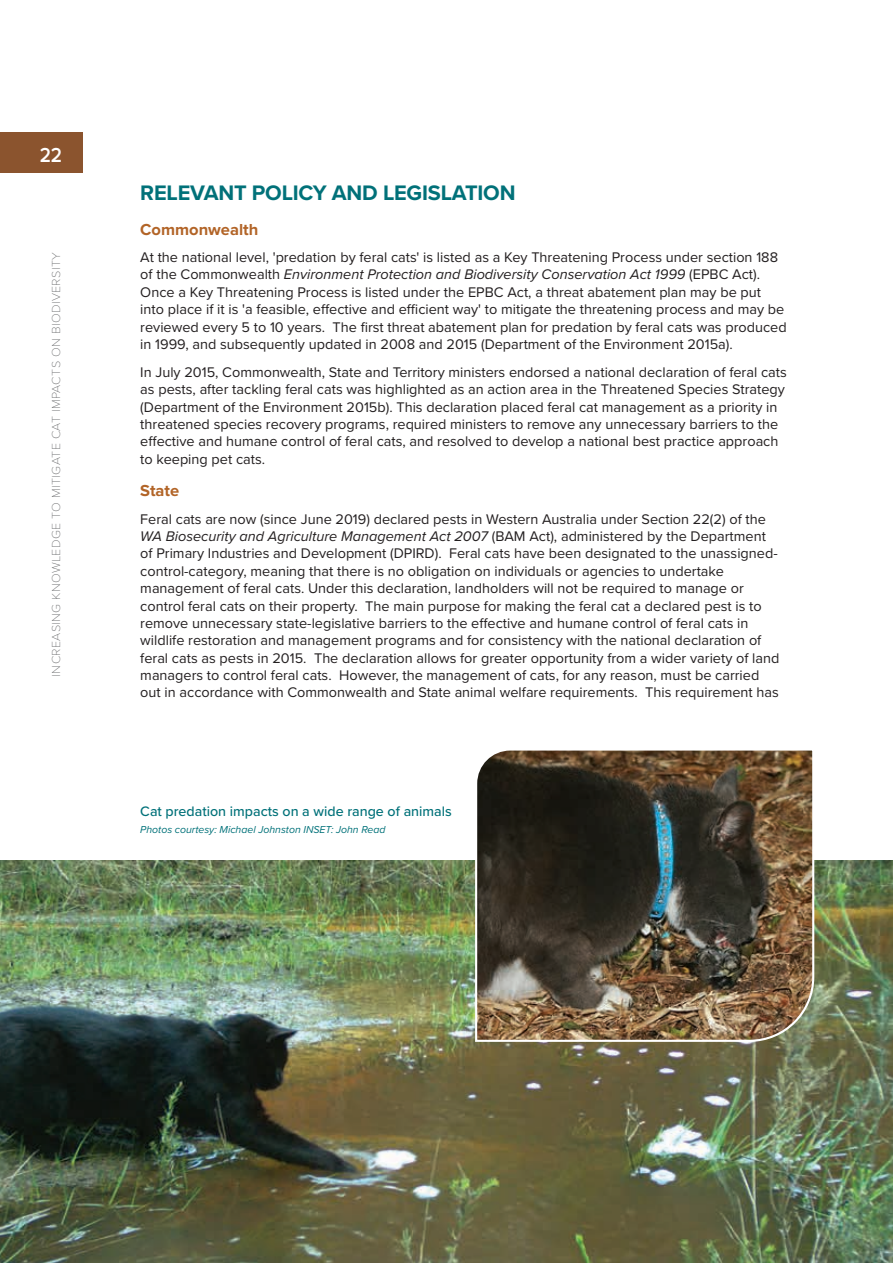
<style>
.page{position:relative;width:893px;height:1263px;background:#fff}
.page>*{position:absolute;margin:0;border:0;box-sizing:border-box;transform-origin:0 0}
.t1{font:700 21.75px "Proxima Nova";letter-spacing:-.01em;color:#017179}
.t2{font:600 21px "Proxima Nova";color:#fff;scale:.9 1}
.t3{font:700 16.5px "Proxima Nova";color:#b26427}
.t4{font:14.4px/17.4px "Proxima Nova";color:#231f20}
.t5{font:500 14.25px "Proxima Nova";color:#017179}
.t6{font:100 12px "Proxima Nova T";letter-spacing:.03em;color:#57585a;scale:1.05 1}
.t7{font:italic 10.5px "Proxima Nova";color:#017179}
.s1{font-style:italic}
</style>
<div class="page">
<div style="left:0;top:132px;width:83px;height:40px;background:#8b542e"></div>
<img style="left:0;top:860px;width:893px;height:403px">
<img style="left:474px;top:750px;width:341px;height:293px">
<h2 class="t2" style="left:40px;top:139px;width:26px">22</h2>
<p class="t6" style="left:47px;top:676px;width:406px;rotate:-90deg">INCREASING KNOWLEDGE TO MITIGATE CAT IMPACTS ON BIODIVERSITY</p>
<h1 class="t1" style="left:140px;top:180px;width:377px">RELEVANT POLICY AND LEGISLATION</h1>
<p class="t3" style="left:140px;top:219px;width:120px">Commonwealth</p>
<p class="t4" style="left:140px;top:249px;width:648px">At the national level, 'predation by feral cats' is listed as a Key Threatening Process under section 188 of the Commonwealth <span class="s1">Environment Protection and Biodiversity Conservation Act 1999</span> (EPBC Act).<br>Once a Key Threatening Process is listed under the EPBC Act, a threat abatement plan may be put into place if it is 'a feasible, effective and efficient way' to mitigate the threatening process and may be reviewed every 5 to 10 years. The first threat abatement plan for predation by feral cats was produced in 1999, and subsequently updated in 2008 and 2015 (Department of the Environment 2015a).</p>
<p class="t4" style="left:140px;top:364px;width:648px">In July 2015, Commonwealth, State and Territory ministers endorsed a national declaration of feral cats as pests, after tackling feral cats was highlighted as an action area in the Threatened Species Strategy (Department of the Environment 2015b). This declaration placed feral cat management as a priority in threatened species recovery programs, required ministers to remove any unnecessary barriers to the effective and humane control of feral cats, and resolved to develop a national best practice approach to keeping pet cats.</p>
<p class="t3" style="left:140px;top:481px;width:40px">State</p>
<p class="t4" style="left:140px;top:510px;width:641px">Feral cats are now (since June 2019) declared pests in Western Australia under Section 22(2) of the <span class="s1">WA Biosecurity and Agriculture Management Act 2007</span> (BAM Act), administered by the Department of Primary Industries and Development (DPIRD). Feral cats have been designated to the unassigned&shy;control-category, meaning that there is no obligation on individuals or agencies to undertake management of feral cats. Under this declaration, landholders will not be required to manage or control feral cats on their property. The main purpose for making the feral cat a declared pest is to remove unnecessary state-legislative barriers to the effective and humane control of feral cats in wildlife restoration and management programs and for consistency with the national declaration of feral cats as pests in 2015. The declaration allows for greater opportunity from a wider variety of land managers to control feral cats. However, the management of cats, for any reason, must be carried out in accordance with Commonwealth and State animal welfare requirements. This requirement has</p>
<p class="t5" style="left:140px;top:801px;width:313px">Cat predation impacts on a wide range of animals</p>
<p class="t7" style="left:140px;top:821px;width:247px">Photos courtesy: Michael Johnston INSET: John Read</p>
</div>
